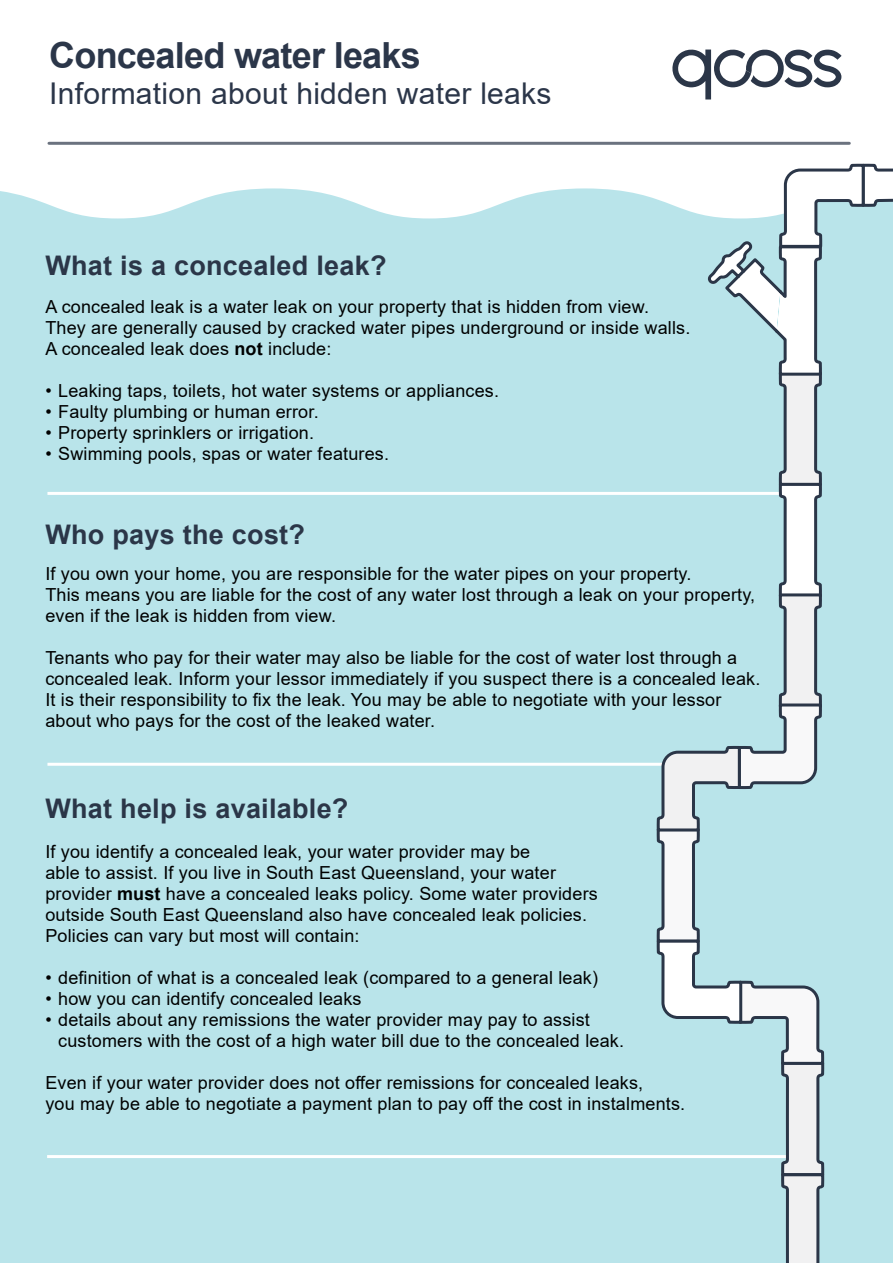
<style>
.page{position:relative;width:893px;height:1263px;background:#fff}
.page>*{position:absolute;margin:0;border:0;box-sizing:border-box;transform-origin:0 0}
.t1{font:700 36px "Arial";letter-spacing:-.02em;color:#2b3649}
.t2{font:30px "Arial";letter-spacing:.01em;color:#2b3649}
.t3{font:700 27px "Arial";letter-spacing:.01em;color:#2b3648}
.t4{font:18px/21px "Arial";letter-spacing:.01em;color:#000101}
.s1{font-weight:700}
</style>
<div class="page">
<div style="left:0;top:188px;width:655px;height:1075px;background:#b9e4ea"></div>
<hr style="left:47px;top:1155px;width:752px;height:3px;background:#fff">
<svg style="left:672px;top:49px;width:170px;height:50px"></svg>
<hr style="left:49px;top:142px;width:800px;height:3px;background:#2b3649">
<hr style="left:47px;top:492px;width:753px;height:3px;background:#fff">
<hr style="left:47px;top:763px;width:753px;height:3px;background:#fff">
<svg style="left:655px;top:163px;width:238px;height:1100px"></svg>
<h1 class="t1" style="left:49px;top:30px;width:373px">Concealed water leaks</h1>
<h2 class="t2" style="left:49px;top:73px;width:504px">Information about hidden water leaks</h2>
<h3 class="t3" style="left:45px;top:246px;width:343px">What is a concealed leak?</h3>
<p class="t4" style="left:45px;top:296px;width:646px">A concealed leak is a water leak on your property that is hidden from view.<br>They are generally caused by cracked water pipes underground or inside walls.<br>A concealed leak does <span class="s1">not</span> include:</p>
<p class="t4" style="left:45px;top:380px;width:455px">• Leaking taps, toilets, hot water systems or appliances.</p>
<p class="t4" style="left:45px;top:401px;width:275px">• Faulty plumbing or human error.</p>
<p class="t4" style="left:45px;top:422px;width:270px">• Property sprinklers or irrigation.</p>
<p class="t4" style="left:45px;top:443px;width:345px">• Swimming pools, spas or water features.</p>
<h3 class="t3" style="left:45px;top:515px;width:261px">Who pays the cost?</h3>
<p class="t4" style="left:45px;top:563px;width:711px">If you own your home, you are responsible for the water pipes on your property.<br>This means you are liable for the cost of any water lost through a leak on your property, even if the leak is hidden from view.</p>
<p class="t4" style="left:45px;top:647px;width:716px">Tenants who pay for their water may also be liable for the cost of water lost through a concealed leak. Inform your lessor immediately if you suspect there is a concealed leak.<br>It is their responsibility to fix the leak. You may be able to negotiate with your lessor about who pays for the cost of the leaked water.</p>
<h3 class="t3" style="left:45px;top:790px;width:305px">What help is available?</h3>
<p class="t4" style="left:45px;top:841px;width:554px">If you identify a concealed leak, your water provider may be<br>able to assist. If you live in South East Queensland, your water provider <span class="s1">must</span> have a concealed leaks policy. Some water providers outside South East Queensland also have concealed leak policies.<br>Policies can vary but most will contain:</p>
<p class="t4" style="left:45px;top:967px;width:554px">• definition of what is a concealed leak (compared to a general leak)</p>
<p class="t4" style="left:45px;top:988px;width:318px">• how you can identify concealed leaks</p>
<p class="t4" style="left:58px;top:1009px;width:567px;text-indent:-13px">• details about any remissions the water provider may pay to assist customers with the cost of a high water bill due to the concealed leak.</p>
<p class="t4" style="left:45px;top:1072px;width:641px">Even if your water provider does not offer remissions for concealed leaks,<br>you may be able to negotiate a payment plan to pay off the cost in instalments.</p>
</div>
